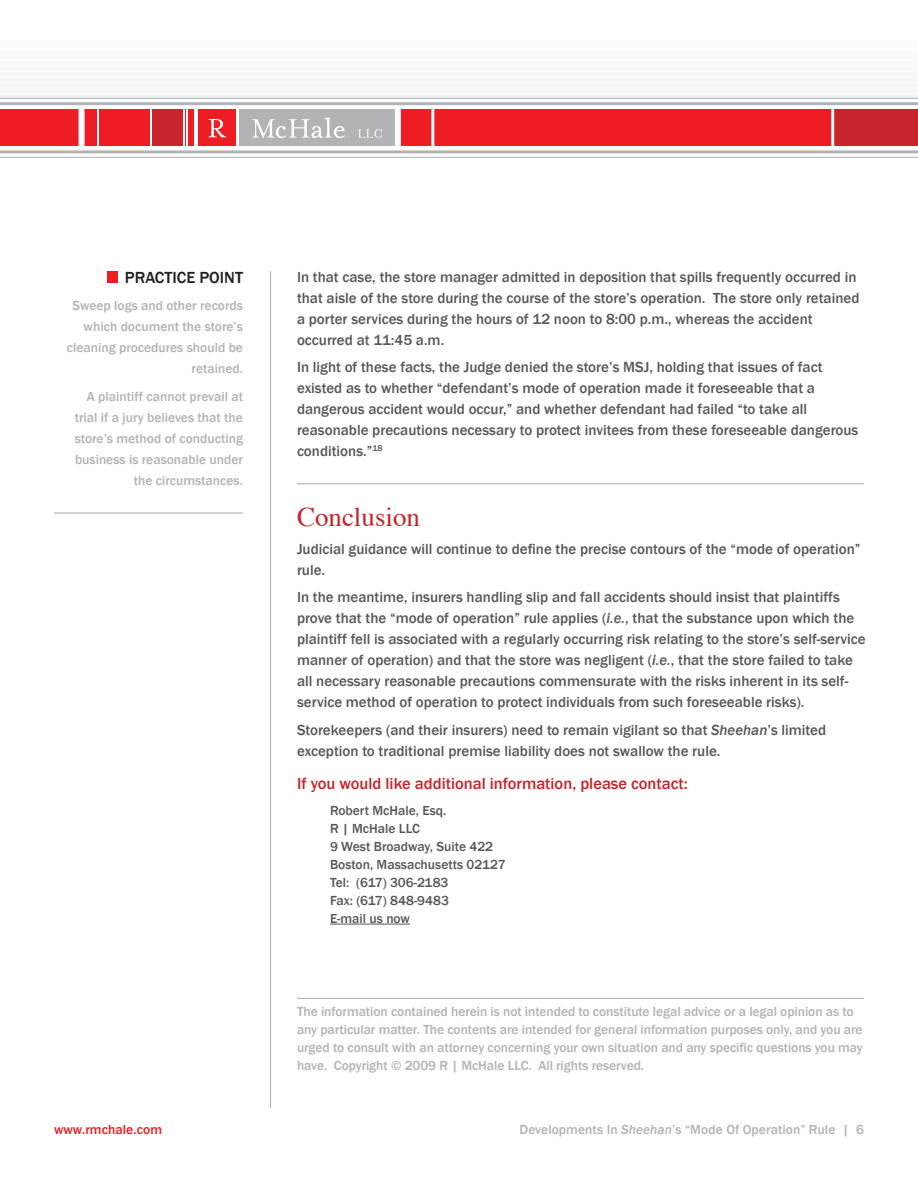
<style>
.page{position:relative;width:918px;height:1188px;background:#fff}
.page>*{position:absolute;margin:0;border:0;box-sizing:border-box;transform-origin:0 0}
.Section_Titles{font:27px "Times";color:#c8242b}
.Main_Content{font:500 16.5px "Franklin Gothic";color:#c8242b}
.Practice_Point{font:500 16.5px "Franklin Gothic";color:#231f20}
.Main_Content-2{font:500 15px/21px "Franklin Gothic";color:#57585a}
.Disclaimer{font:500 13.5px/18px "Franklin Gothic";letter-spacing:-.005em;color:#b2b3b7}
.Practice_Point-2{font:500 13.5px/21px "Franklin Gothic";color:#b2b3b7;text-align:right}
.Contact_Info{font:500 13.5px/18px "Franklin Gothic";color:#57585a}
.t1{font:500 13.5px "Franklin Gothic";letter-spacing:.005em;color:#ee1d23}
.s1{font-style:italic}
</style>
<div class="page">
<div style="left:81px;top:110px;width:158px;height:36px;background:#ee1d23"></div>
<div style="left:152px;top:110px;width:32px;height:36px;background:#c8242b"></div>
<div style="left:237px;top:110px;width:158px;height:36px;background:#b2b3b7"></div>
<hr style="left:237px;top:110px;width:2px;height:36px;background:#fff">
<hr style="left:187px;top:110px;width:1px;height:36px;background:#fff">
<hr style="left:183px;top:110px;width:1px;height:36px;background:#fff">
<hr style="left:151px;top:110px;width:1px;height:36px;background:#fff">
<hr style="left:98px;top:110px;width:1px;height:36px;background:#fff">
<hr style="left:194px;top:110px;width:3px;height:36px;background:#fff">
<svg style="left:252px;top:117px;width:93px;height:21px"></svg>
<svg style="left:208px;top:119px;width:18px;height:18px"></svg>
<svg style="left:358px;top:129px;width:24px;height:9px"></svg>
<hr style="left:0;top:150px;width:918px;height:3px;background:#b2b3b7">
<hr style="left:0;top:157px;width:918px;height:1px;background:#b2b3b7">
<hr style="left:0;top:102px;width:918px;height:3px;background:#b2b3b7">
<hr style="left:0;top:98px;width:918px;height:1px;background:#b2b3b7">
<div style="left:0;top:110px;width:79px;height:36px;background:#ee1d23"></div>
<div style="left:397px;top:110px;width:521px;height:36px;background:#ee1d23"></div>
<div style="left:833px;top:110px;width:85px;height:36px;background:#c8242b"></div>
<hr style="left:831px;top:109px;width:3px;height:38px;background:#fff">
<div style="left:395px;top:109px;width:6px;height:38px;background:#fff"></div>
<hr style="left:431px;top:109px;width:3px;height:38px;background:#fff">
<div style="left:79px;top:109px;width:6px;height:38px;background:#fff"></div>
<hr style="left:330px;top:924px;width:80px;height:1px;background:#57585a">
<hr style="left:270px;top:271px;width:1px;height:837px;background:#b2b3b7">
<div style="left:108px;top:272px;width:10px;height:11px;background:#ee1d23"></div>
<hr style="left:54px;top:512px;width:189px;height:2px;background:#b2b3b7">
<hr style="left:297px;top:483px;width:567px;height:1px;background:#b2b3b7">
<hr style="left:297px;top:998px;width:567px;height:1px;background:#b2b3b7">
<p class="Practice_Point" style="left:125px;top:267px;width:120px">PRACTICE POINT</p>
<p class="Practice_Point-2" style="left:67px;top:295px;width:178px">Sweep logs and other records which document the store’s cleaning procedures should be retained.</p>
<p class="Practice_Point-2" style="left:75px;top:386px;width:170px">A plaintiff cannot prevail at trial if a jury believes that the store’s method of conducting business is reasonable under the circumstances.</p>
<p class="Main_Content-2" style="left:297px;top:266px;width:564px">In that case, the store manager admitted in deposition that spills frequently occurred in that aisle of the store during the course of the store’s operation. The store only retained a porter services during the hours of 12 noon to 8:00 p.m., whereas the accident occurred at 11:45 a.m.</p>
<p class="Main_Content-2" style="left:297px;top:357px;width:563px">In light of these facts, the Judge denied the store’s MSJ, holding that issues of fact existed as to whether “defendant’s mode of operation made it foreseeable that a dangerous accident would occur,” and whether defendant had failed “to take all reasonable precautions necessary to protect invitees from these foreseeable dangerous conditions.”<sup>18</sup></p>
<p class="Section_Titles" style="left:297px;top:492px;width:125px">Conclusion</p>
<p class="Main_Content-2" style="left:297px;top:538px;width:565px">Judicial guidance will continue to define the precise contours of the “mode of operation” rule.</p>
<p class="Main_Content-2" style="left:297px;top:587px;width:570px">In the meantime, insurers handling slip and fall accidents should insist that plaintiffs prove that the “mode of operation” rule applies (<span class="s1">i.e.</span>, that the substance upon which the plaintiff fell is associated with a regularly occurring risk relating to the store’s self-service manner of operation) and that the store was negligent (<span class="s1">i.e.</span>, that the store failed to take all necessary reasonable precautions commensurate with the risks inherent in its self&shy;service method of operation to protect individuals from such foreseeable risks).</p>
<p class="Main_Content-2" style="left:297px;top:719px;width:531px">Storekeepers (and their insurers) need to remain vigilant so that <span class="s1">Sheehan</span>’s limited exception to traditional premise liability does not swallow the rule.</p>
<p class="Main_Content" style="left:297px;top:773px;width:392px">If you would like additional information, please contact:</p>
<p class="Contact_Info" style="left:330px;top:802px;width:177px">Robert McHale, Esq.<br>R | McHale LLC<br>9 West Broadway, Suite 422<br>Boston, Massachusetts 02127<br>Tel: (617) 306-2183<br>Fax: (617) 848-9483<br>E-mail us now</p>
<p class="Disclaimer" style="left:297px;top:1002px;width:567px">The information contained herein is not intended to constitute legal advice or a legal opinion as to any particular matter. The contents are intended for general information purposes only, and you are urged to consult with an attorney concerning your own situation and any specific questions you may have. Copyright © 2009 R | McHale LLC. All rights reserved.</p>
<p class="t1" style="left:54px;top:1121px;width:110px">www.rmchale.com</p>
<p class="Disclaimer" style="left:519px;top:1121px;width:346px">Developments In <span class="s1">Sheehan</span>’s “Mode Of Operation” Rule | 6</p>
</div>
